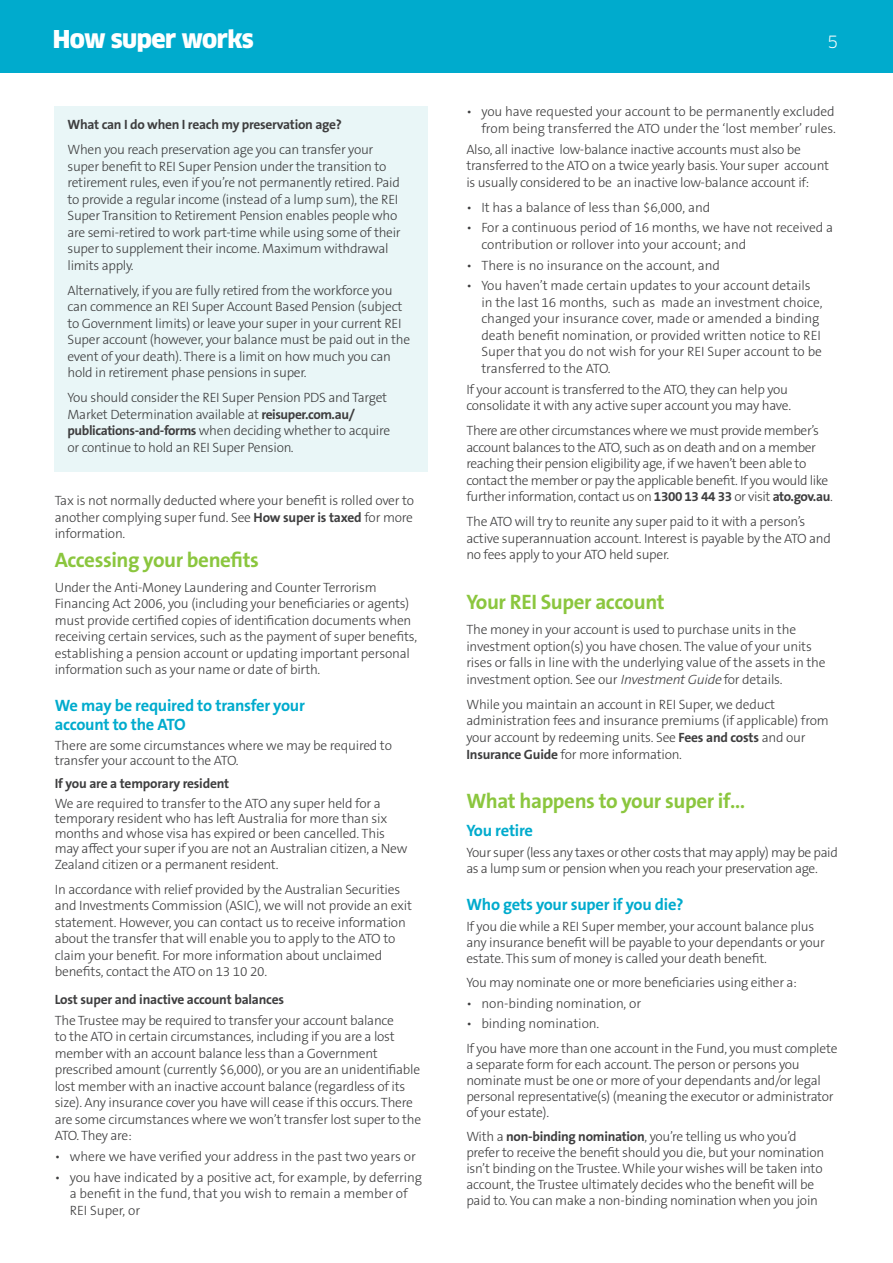
<style>
.page{position:relative;width:893px;height:1263px;background:#fff}
.page>*{position:absolute;margin:0;border:0;box-sizing:border-box;transform-origin:0 0}
.body{font:900 24px "Clan OT";letter-spacing:-.02em;color:#fff}
.NEW_SUBHEAD_A{font:700 21px "The Sans B W7";letter-spacing:-.02em;color:#8bc63e}
.body-2{font:700 21px "The Sans B W7";letter-spacing:-.02em;color:#8bc63e}
.NEW_SUBHEAD_B{font:700 16.5px/19.5px "The Sans B W7";letter-spacing:-.015em;color:#00abcd}
.body-3{font:16.5px "Clan OT";color:#fff}
.body-4{font:300 13.5px/16.5px "The Sans B W3";letter-spacing:-.02em;color:#3e3e3f}
.Callout{font:300 13.5px/16.5px "The Sans B W3";letter-spacing:-.02em;color:#3e3e3f}
.Subhead_B{font:700 13.5px "The Sans B W7";letter-spacing:-.015em;color:#3e3e3f}
.Callout-2{font:700 13.5px "The Sans B W7";letter-spacing:-.02em;color:#3e3e3f}
.s1{font-family:"The Sans B W7";font-weight:700}
.s2{font-style:italic}
</style>
<div class="page">
<div style="left:0;top:0;width:893px;height:72px;background:#00abcd"></div>
<div style="left:55px;top:106px;width:373px;height:366px;background:#e9f6f7"></div>
<p class="body" style="left:53px;top:25px;width:203px">How super works</p>
<p class="body-3" style="left:827px;top:32px;width:12px">5</p>
<p class="Callout-2" style="left:68px;top:116px;width:276px">What can I do when I reach my preservation age?</p>
<p class="Callout" style="left:68px;top:141px;width:335px">When you reach preservation age you can transfer your super benefit to REI Super Pension under the transition to retirement rules, even if you’re not permanently retired. Paid to provide a regular income (instead of a lump sum), the REI Super Transition to Retirement Pension enables people who are semi-retired to work part-time while using some of their super to supplement their income. Maximum withdrawal limits apply.</p>
<p class="Callout" style="left:68px;top:282px;width:344px">Alternatively, if you are fully retired from the workforce you can commence an REI Super Account Based Pension (subject to Government limits) or leave your super in your current REI Super account (however, your balance must be paid out in the event of your death). There is a limit on how much you can hold in retirement phase pensions in super.</p>
<p class="body-4" style="left:68px;top:389px;width:324px">You should consider the REI Super Pension PDS and Target Market Determination available at <span class="s1">reisuper.com.au/ publications-and-forms</span> when deciding whether to acquire or continue to hold an REI Super Pension.</p>
<p class="body-4" style="left:55px;top:493px;width:361px;text-align:justify">Tax is not normally deducted where your benefit is rolled over to another complying super fund. See <span class="s1">How super is taxed</span> for more information.</p>
<p class="body-2" style="left:55px;top:546px;width:206px">Accessing your benefits</p>
<p class="body-4" style="left:55px;top:579px;width:364px">Under the Anti-Money Laundering and Counter Terrorism Financing Act 2006, you (including your beneficiaries or agents) must provide certified copies of identification documents when receiving certain services, such as the payment of super benefits, establishing a pension account or updating important personal information such as your name or date of birth.</p>
<p class="NEW_SUBHEAD_B" style="left:55px;top:696px;width:252px">We may be required to transfer your account to the ATO</p>
<p class="body-4" style="left:55px;top:737px;width:339px;line-height:15.1px">There are some circumstances where we may be required to transfer your account to the ATO.</p>
<p class="Subhead_B" style="left:55px;top:775px;width:176px">If you are a temporary resident</p>
<p class="body-4" style="left:55px;top:795px;width:354px;line-height:15.3px">We are required to transfer to the ATO any super held for a temporary resident who has left Australia for more than six months and whose visa has expired or been cancelled. This may affect your super if you are not an Australian citizen, a New Zealand citizen or a permanent resident.</p>
<p class="body-4" style="left:55px;top:881px;width:359px">In accordance with relief provided by the Australian Securities and Investments Commission (ASIC), we will not provide an exit statement. However, you can contact us to receive information about the transfer that will enable you to apply to the ATO to claim your benefit. For more information about unclaimed benefits, contact the ATO on 13 10 20.</p>
<p class="Subhead_B" style="left:55px;top:991px;width:231px">Lost super and inactive account balances</p>
<p class="body-4" style="left:55px;top:1012px;width:368px">The Trustee may be required to transfer your account balance<br>to the ATO in certain circumstances, including if you are a lost member with an account balance less than a Government prescribed amount (currently $6,000), or you are an unidentifiable lost member with an inactive account balance (regardless of its size). Any insurance cover you have will cease if this occurs. There are some circumstances where we won’t transfer lost super to the ATO. They are:</p>
<p class="body-4" style="left:55px;top:1148px;width:363px">• where we have verified your address in the past two years or</p>
<p class="body-4" style="left:70px;top:1169px;width:354px;text-indent:-15px">• you have indicated by a positive act, for example, by deferring a benefit in the fund, that you wish to remain a member of<br>REI Super, or</p>
<p class="body-4" style="left:466px;top:104px;width:371px;text-align:right">• you have requested your account to be permanently excluded from being transferred the ATO under the ‘lost member’ rules.</p>
<p class="body-4" style="left:466px;top:141px;width:364px">Also, all inactive low-balance inactive accounts must also be transferred to the ATO on a twice yearly basis. Your super account is usually considered to be an inactive low-balance account if:</p>
<p class="body-4" style="left:466px;top:199px;width:246px">• It has a balance of less than $6,000, and</p>
<p class="body-4" style="left:481px;top:220px;width:353px;text-indent:-15px">• For a continuous period of 16 months, we have not received a contribution or rollover into your account; and</p>
<p class="body-4" style="left:466px;top:257px;width:255px">• There is no insurance on the account, and</p>
<p class="body-4" style="left:481px;top:278px;width:343px;text-indent:-15px">• You haven’t made certain updates to your account details in the last 16 months, such as made an investment choice, changed your insurance cover, made or amended a binding death benefit nomination, or provided written notice to REI Super that you do not wish for your REI Super account to be transferred to the ATO.</p>
<p class="body-4" style="left:466px;top:381px;width:326px">If your account is transferred to the ATO, they can help you consolidate it with any active super account you may have.</p>
<p class="body-4" style="left:466px;top:422px;width:368px">There are other circumstances where we must provide member’s account balances to the ATO, such as on death and on a member reaching their pension eligibility age, if we haven’t been able to contact the member or pay the applicable benefit. If you would like further information, contact us on <span class="s1">1300 13 44 33</span> or visit <span class="s1">ato.gov.au</span>.</p>
<p class="body-4" style="left:466px;top:513px;width:366px">The ATO will try to reunite any super paid to it with a person’s active superannuation account. Interest is payable by the ATO and no fees apply to your ATO held super.</p>
<p class="NEW_SUBHEAD_A" style="left:466px;top:588px;width:200px">Your REI Super account</p>
<p class="body-4" style="left:466px;top:621px;width:361px">The money in your account is used to purchase units in the investment option(s) you have chosen. The value of your units rises or falls in line with the underlying value of the assets in the investment option. See our <span class="s2">InvestmentGuide</span>for details.</p>
<p class="body-4" style="left:466px;top:696px;width:364px">While you maintain an account in REI Super, we deduct administration fees and insurance premiums (if applicable) from your account by redeeming units. See <span class="s1">Fees and costs</span> and our <span class="s1">Insurance Guide</span> for more information.</p>
<p class="NEW_SUBHEAD_A" style="left:466px;top:788px;width:280px">What happens to your super if...</p>
<p class="NEW_SUBHEAD_B" style="left:466px;top:821px;width:68px">You retire</p>
<p class="body-4" style="left:466px;top:844px;width:373px">Your super (less any taxes or other costs that may apply) may be paid as a lump sum or pension when you reach your preservation age.</p>
<p class="NEW_SUBHEAD_B" style="left:466px;top:895px;width:219px">Who gets your super if you die?</p>
<p class="body-4" style="left:466px;top:918px;width:360px;line-height:16px">If you die while a REI Super member, your account balance plus any insurance benefit will be payable to your dependants or your estate. This sum of money is called your death benefit.</p>
<p class="body-4" style="left:466px;top:974px;width:332px">You may nominate one or more beneficiaries using either a:</p>
<p class="body-4" style="left:466px;top:995px;width:176px">• non-binding nomination, or</p>
<p class="body-4" style="left:466px;top:1015px;width:134px">• binding nomination.</p>
<p class="body-4" style="left:466px;top:1040px;width:373px;line-height:16px">If you have more than one account in the Fund, you must complete a separate form for each account. The person or persons you nominate must be one or more of your dependants and/or legal personal representative(s) (meaning the executor or administrator of your estate).</p>
<p class="body-4" style="left:466px;top:1129px;width:359px;line-height:16px">With a <span class="s1">non-binding nomination</span>, you’re telling us who you’d prefer to receive the benefit should you die, but your nomination isn’t binding on the Trustee. While your wishes will be taken into account, the Trustee ultimately decides who the benefit will be paid to. You can make a non-binding nomination when you join</p>
</div>
